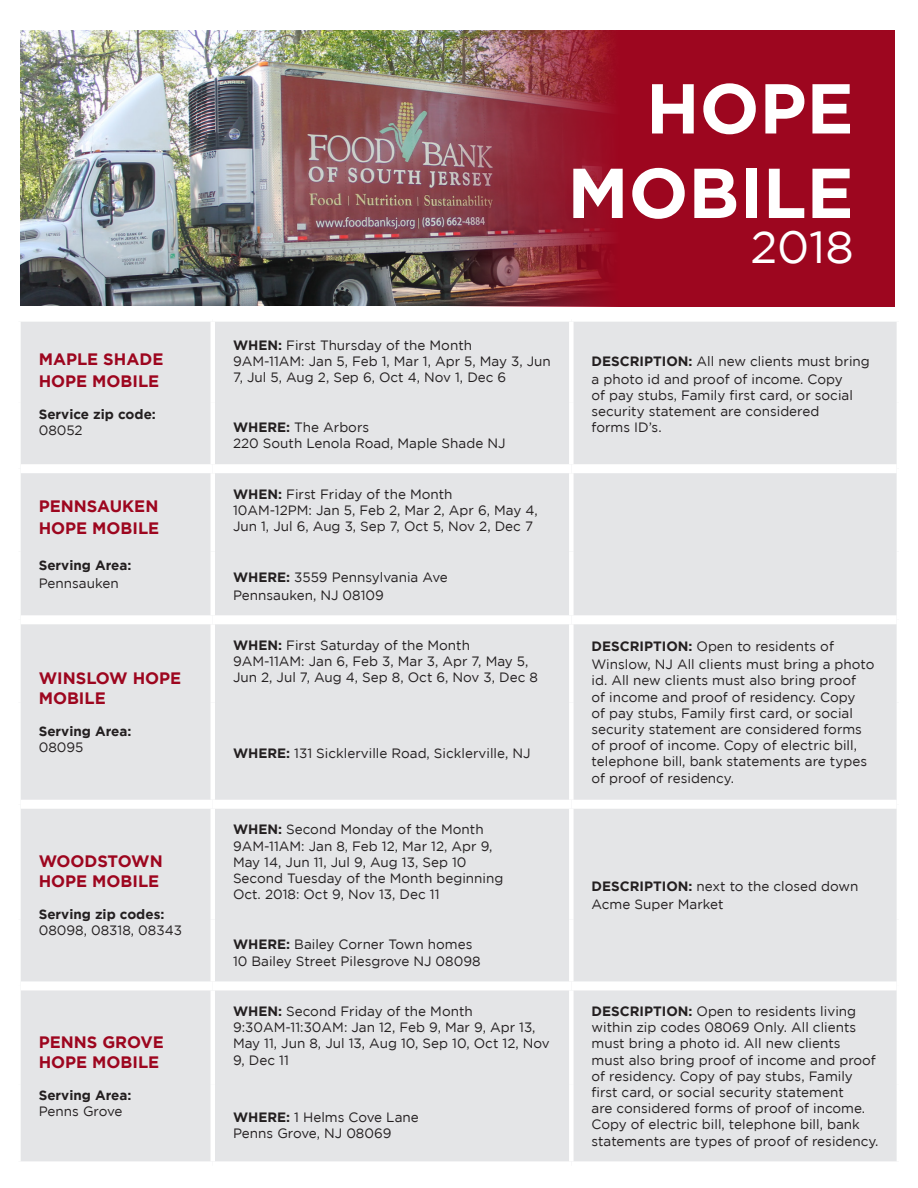
<style>
.page{position:relative;width:918px;height:1188px;background:#fff}
.page>*{position:absolute;margin:0;border:0;box-sizing:border-box;transform-origin:0 0}
.t1{font:700 70.5px/84.4px "Gotham";color:#fff;text-align:right}
.t2{font:45px "Gotham";color:#fff}
.t3{font:700 16.5px/19.8px "Gotham";color:#9d061f}
.t4{font:13.5px/16.2px "Gotham";color:#231f20}
.t5{font:700 13.5px/16.2px "Gotham";color:#231f20}
.s1{font-weight:400}
.s2{font-weight:700}
</style>
<div class="page">
<img style="left:21px;top:30px;width:415px;height:276px">
<img style="left:436px;top:30px;width:459px;height:277px">
<div style="left:21px;top:322px;width:876px;height:839px;background:#e4e5e7"></div>
<hr style="left:211px;top:322px;width:4px;height:80px;background:#fff">
<div style="left:569px;top:322px;width:5px;height:80px;background:#fff"></div>
<hr style="left:211px;top:402px;width:4px;height:62px;background:#fff">
<div style="left:569px;top:402px;width:5px;height:62px;background:#fff"></div>
<hr style="left:211px;top:473px;width:4px;height:78px;background:#fff">
<div style="left:569px;top:473px;width:5px;height:78px;background:#fff"></div>
<hr style="left:211px;top:551px;width:4px;height:64px;background:#fff">
<div style="left:569px;top:551px;width:5px;height:64px;background:#fff"></div>
<hr style="left:211px;top:624px;width:4px;height:79px;background:#fff">
<div style="left:569px;top:624px;width:5px;height:79px;background:#fff"></div>
<hr style="left:211px;top:703px;width:4px;height:97px;background:#fff">
<div style="left:569px;top:703px;width:5px;height:97px;background:#fff"></div>
<hr style="left:211px;top:809px;width:4px;height:110px;background:#fff">
<div style="left:569px;top:809px;width:5px;height:110px;background:#fff"></div>
<hr style="left:211px;top:919px;width:4px;height:62px;background:#fff">
<div style="left:569px;top:919px;width:5px;height:62px;background:#fff"></div>
<hr style="left:211px;top:990px;width:4px;height:95px;background:#fff">
<div style="left:569px;top:990px;width:5px;height:95px;background:#fff"></div>
<hr style="left:211px;top:1085px;width:4px;height:76px;background:#fff">
<div style="left:569px;top:1085px;width:5px;height:76px;background:#fff"></div>
<div style="left:21px;top:464px;width:192px;height:9px;background:#fff"></div>
<div style="left:571px;top:464px;width:326px;height:9px;background:#fff"></div>
<div style="left:213px;top:464px;width:358px;height:9px;background:#fff"></div>
<div style="left:21px;top:615px;width:192px;height:9px;background:#fff"></div>
<div style="left:571px;top:615px;width:326px;height:9px;background:#fff"></div>
<div style="left:213px;top:615px;width:358px;height:9px;background:#fff"></div>
<div style="left:21px;top:800px;width:192px;height:9px;background:#fff"></div>
<div style="left:571px;top:800px;width:326px;height:9px;background:#fff"></div>
<div style="left:213px;top:800px;width:358px;height:9px;background:#fff"></div>
<div style="left:21px;top:981px;width:192px;height:9px;background:#fff"></div>
<div style="left:571px;top:981px;width:326px;height:9px;background:#fff"></div>
<div style="left:213px;top:981px;width:358px;height:9px;background:#fff"></div>
<p class="t3" style="left:39px;top:348px;width:126px;line-height:21.6px">MAPLE SHADE<br>HOPE MOBILE</p>
<p class="t5" style="left:39px;top:406px;width:119px">Service zip code:<br><span class="s1">08052</span></p>
<p class="t3" style="left:39px;top:495px;width:122px;line-height:21.6px">PENNSAUKEN<br>HOPE MOBILE</p>
<p class="t5" style="left:39px;top:556px;width:94px;line-height:18px">Serving Area:<br><span class="s1">Pennsauken</span></p>
<p class="t3" style="left:39px;top:668px;width:144px">WINSLOW HOPE<br>MOBILE</p>
<p class="t5" style="left:39px;top:723px;width:94px">Serving Area:<br><span class="s1">08095</span></p>
<p class="t3" style="left:39px;top:851px;width:126px">WOODSTOWN<br>HOPE MOBILE</p>
<p class="t4" style="left:39px;top:906px;width:145px"><span class="s2">Serving zip codes:<br></span>08098, 08318, 08343</p>
<p class="t3" style="left:39px;top:1032px;width:127px">PENNS GROVE<br>HOPE MOBILE</p>
<p class="t5" style="left:39px;top:1087px;width:94px">Serving Area:<br><span class="s1">Penns Grove</span></p>
<p class="t1" style="left:567px;top:65px;width:288px">HOPE<br>MOBILE</p>
<p class="t2" style="left:750px;top:222px;width:105px">2018</p>
<p class="t4" style="left:233px;top:336px;width:241px"><span class="s2">WHEN:</span> First Thursday of the Month</p>
<p class="t4" style="left:233px;top:353px;width:319px">9AM-11AM: Jan 5, Feb 1, Mar 1, Apr 5, May 3, Jun<br>7, Jul 5, Aug 2, Sep 6, Oct 4, Nov 1, Dec 6</p>
<p class="t4" style="left:592px;top:352px;width:280px;line-height:18px"><span class="s2">DESCRIPTION:</span> All new clients must bring a photo id and proof of income. Copy</p>
<p class="t4" style="left:592px;top:387px;width:263px">of pay stubs, Family first card, or social security statement are considered</p>
<p class="t4" style="left:233px;top:419px;width:138px"><span class="s2">WHERE:</span> The Arbors</p>
<p class="t4" style="left:592px;top:419px;width:72px">forms ID’s.</p>
<p class="t4" style="left:233px;top:435px;width:274px">220 South Lenola Road, Maple Shade NJ</p>
<p class="t4" style="left:233px;top:486px;width:306px"><span class="s2">WHEN:</span> First Friday of the Month<br>10AM-12PM: Jan 5, Feb 2, Mar 2, Apr 6, May 4,<br>Jun 1, Jul 6, Aug 3, Sep 7, Oct 5, Nov 2, Dec 7</p>
<p class="t4" style="left:233px;top:568px;width:216px;line-height:18px"><span class="s2">WHERE:</span> 3559 Pennsylvania Ave<br>Pennsauken, NJ 08109</p>
<p class="t4" style="left:233px;top:637px;width:306px"><span class="s2">WHEN:</span> First Saturday of the Month<br>9AM-11AM: Jan 6, Feb 3, Mar 3, Apr 7, May 5,<br>Jun 2, Jul 7, Aug 4, Sep 8, Oct 6, Nov 3, Dec 8</p>
<p class="t4" style="left:592px;top:637px;width:285px;line-height:18px"><span class="s2">DESCRIPTION:</span> Open to residents of<br>Winslow, NJ All clients must bring a photo</p>
<p class="t4" style="left:592px;top:672px;width:277px">id. All new clients must also bring proof of income and proof of residency. Copy of pay stubs, Family first card, or social security statement are considered forms of proof of income. Copy of electric bill, telephone bill, bank statements are types of proof of residency.</p>
<p class="t4" style="left:233px;top:745px;width:299px"><span class="s2">WHERE:</span> 131 Sicklerville Road, Sicklerville, NJ</p>
<p class="t4" style="left:233px;top:821px;width:252px"><span class="s2">WHEN:</span> Second Monday of the Month</p>
<p class="t4" style="left:233px;top:837px;width:272px">9AM-11AM: Jan 8, Feb 12, Mar 12, Apr 9, May 14, Jun 11, Jul 9, Aug 13, Sep 10<br>Second Tuesday of the Month beginning Oct. 2018: Oct 9, Nov 13, Dec 11</p>
<p class="t4" style="left:233px;top:936px;width:249px"><span class="s2">WHERE:</span> Bailey Corner Town homes<br>10 Bailey Street Pilesgrove NJ 08098</p>
<p class="t4" style="left:592px;top:877px;width:268px;line-height:18px"><span class="s2">DESCRIPTION:</span> next to the closed down<br>Acme Super Market</p>
<p class="t4" style="left:233px;top:1003px;width:318px"><span class="s2">WHEN:</span> Second Friday of the Month<br>9:30AM-11:30AM: Jan 12, Feb 9, Mar 9, Apr 13,<br>May 11, Jun 8, Jul 13, Aug 10, Sep 10, Oct 12, Nov<br>9, Dec 11</p>
<p class="t4" style="left:592px;top:1003px;width:289px"><span class="s2">DESCRIPTION:</span> Open to residents living within zip codes 08069 Only. All clients must bring a photo id. All new clients<br>must also bring proof of income and proof of residency. Copy of pay stubs, Family first card, or social security statement<br>are considered forms of proof of income.<br>Copy of electric bill, telephone bill, bank statements are types of proof of residency.</p>
<p class="t4" style="left:233px;top:1109px;width:187px"><span class="s2">WHERE:</span> 1 Helms Cove Lane</p>
<p class="t4" style="left:233px;top:1125px;width:160px">Penns Grove, NJ 08069</p>
</div>
